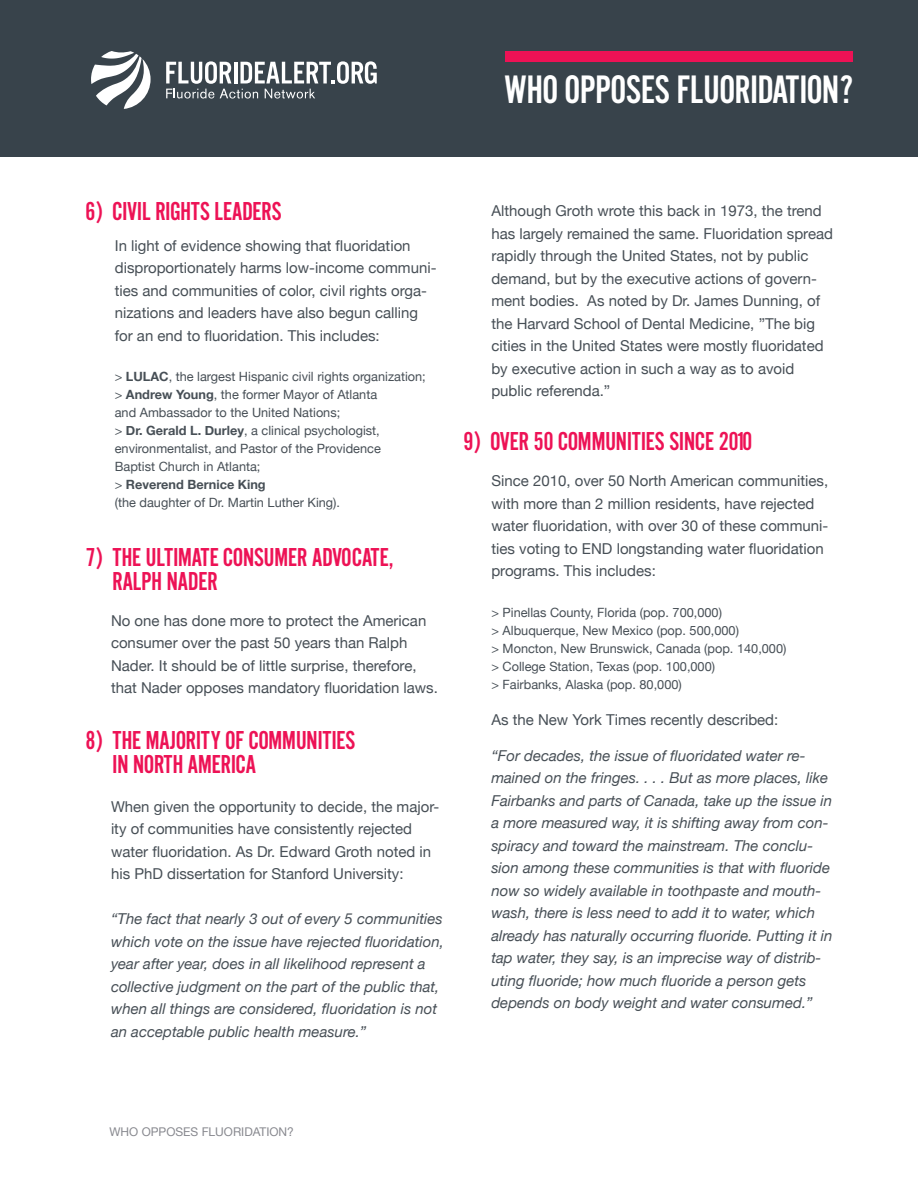
<style>
.page{position:relative;width:918px;height:1188px;background:#fff}
.page>*{position:absolute;margin:0;border:0;box-sizing:border-box;transform-origin:0 0}
.t1{font:41.4px "Alternate Gothic No 2";color:#fff}
.t2{font:27px/24px "Alternate Gothic No 2";color:#ed1255}
.t3{font:15px/22.5px "Helvetica Neue";color:#474f56}
.t4{font:italic 15px/22.5px "Helvetica Neue";color:#474f56}
.t5{font:12.75px/18px "Helvetica Neue";color:#474f56}
.t6{font:12px "Helvetica Neue";color:#88898f}
.s1{font-weight:700}
</style>
<div class="page">
<div style="left:0;top:0;width:918px;height:157px;background:#38434b"></div>
<div style="left:505px;top:51px;width:347px;height:11px;background:#ed1255"></div>
<svg style="left:91px;top:51px;width:60px;height:58px"></svg>
<svg style="left:166px;top:61px;width:211px;height:38px"></svg>
<h1 class="t1" style="left:505px;top:61px;width:351px">WHO OPPOSES FLUORIDATION?</h1>
<h2 class="t2" style="left:86px;top:201px;width:198px">6) CIVIL RIGHTS LEADERS</h2>
<p class="t3" style="left:115px;top:233px;width:323px">In light of evidence showing that fluoridation disproportionately harms low-income communi&shy;ties and communities of color, civil rights orga&shy;nizations and leaders have also begun calling for an end to fluoridation. This includes:</p>
<p class="t5" style="left:115px;top:367px;width:313px">&gt; <span class="s1">LULAC</span>, the largest Hispanic civil rights organization; &gt; <span class="s1">Andrew Young</span>, the former Mayor of Atlanta<br>and Ambassador to the United Nations;<br>&gt; <span class="s1">Dr. Gerald L. Durley</span>, a clinical psychologist, environmentalist, and Pastor of the Providence<br>Baptist Church in Atlanta;<br>&gt; <span class="s1">Reverend Bernice King<br></span>(the daughter of Dr. Martin Luther King).</p>
<h2 class="t2" style="left:86px;top:547px;width:310px">7) THE ULTIMATE CONSUMER ADVOCATE,<br>RALPH NADER</h2>
<p class="t3" style="left:111px;top:608px;width:328px">No one has done more to protect the American consumer over the past 50 years than Ralph Nader. It should be of little surprise, therefore, that Nader opposes mandatory fluoridation laws.</p>
<h2 class="t2" style="left:112px;top:730px;width:244px;text-indent:-27px">8) THE MAJORITY OF COMMUNITIES<br>IN NORTH AMERICA</h2>
<p class="t3" style="left:111px;top:794px;width:330px">When given the opportunity to decide, the major&shy;ity of communities have consistently rejected water fluoridation. As Dr. Edward Groth noted in his PhD dissertation for Stanford University:</p>
<p class="t4" style="left:111px;top:907px;width:335px">“The fact that nearly 3 out of every 5 communities which vote on the issue have rejected fluoridation, year after year, does in all likelihood represent a collective judgment on the part of the public that, when all things are considered, fluoridation is not an acceptable public health measure.”</p>
<p class="t3" style="left:491px;top:199px;width:343px">Although Groth wrote this back in 1973, the trend has largely remained the same. Fluoridation spread rapidly through the United States, not by public demand, but by the executive actions of govern&shy;ment bodies. As noted by Dr. James Dunning, of the Harvard School of Dental Medicine, ”The big cities in the United States were mostly fluoridated by executive action in such a way as to avoid public referenda.”</p>
<h2 class="t2" style="left:464px;top:431px;width:290px">9) OVER 50 COMMUNITIES SINCE 2010</h2>
<p class="t3" style="left:491px;top:469px;width:338px">Since 2010, over 50 North American communities, with more than 2 million residents, have rejected water fluoridation, with over 30 of these communi&shy;ties voting to END longstanding water fluoridation programs. This includes:</p>
<p class="t5" style="left:491px;top:603px;width:297px">&gt; Pinellas County, Florida (pop. 700,000)<br>&gt; Albuquerque, New Mexico (pop. 500,000)<br>&gt; Moncton, New Brunswick, Canada (pop. 140,000) &gt; College Station, Texas (pop. 100,000)<br>&gt; Fairbanks, Alaska (pop. 80,000)</p>
<p class="t3" style="left:491px;top:707px;width:288px">As the New York Times recently described:</p>
<p class="t4" style="left:491px;top:744px;width:343px">“For decades, the issue of fluoridated water re&shy;mained on the fringes. . . . But as more places, like Fairbanks and parts of Canada, take up the issue in a more measured way, it is shifting away from con&shy;spiracy and toward the mainstream. The conclu&shy;sion among these communities is that with fluoride now so widely available in toothpaste and mouth&shy;wash, there is less need to add it to water, which already has naturally occurring fluoride. Putting it in tap water, they say, is an imprecise way of distrib&shy;uting fluoride; how much fluoride a person gets depends on body weight and water consumed.”</p>
<p class="t6" style="left:110px;top:1122px;width:186px">Who opposes fluoridation?</p>
</div>
